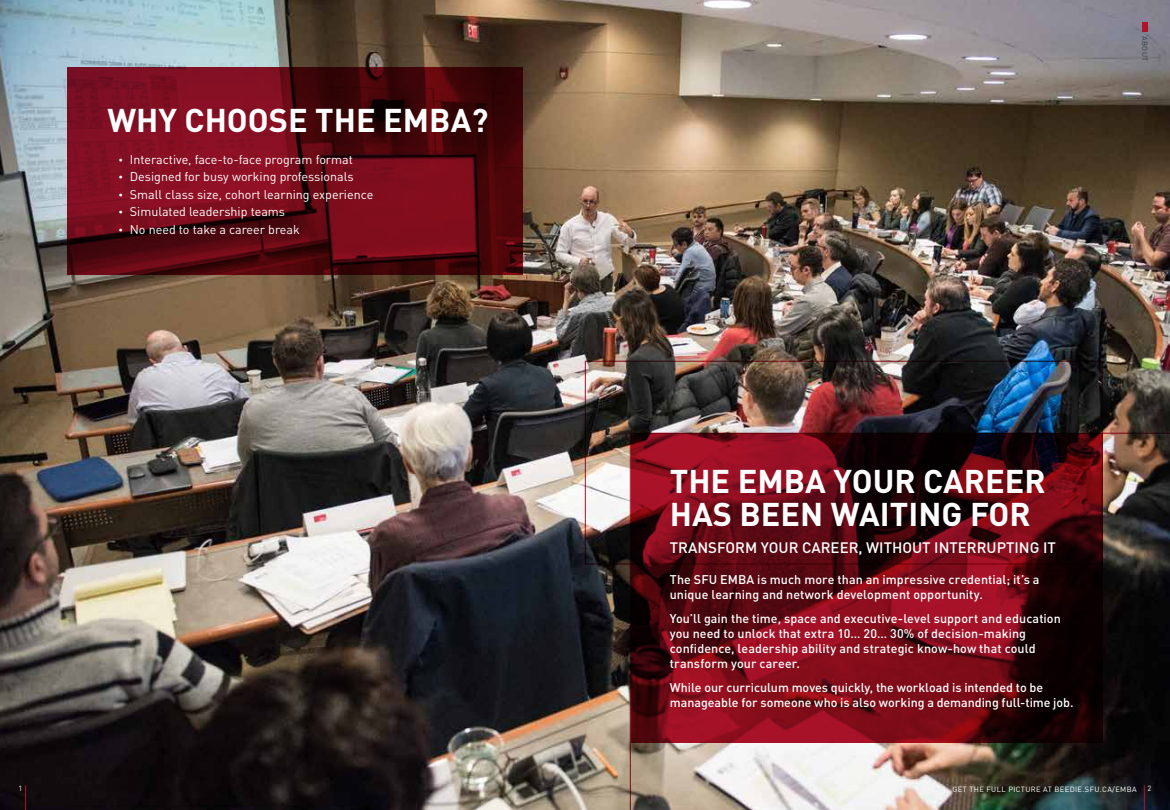
<style>
.page{position:relative;width:1170px;height:810px;background:#fff}
.page>*{position:absolute;margin:0;border:0;box-sizing:border-box;transform-origin:0 0}
.t1{font:700 32.5px/33.8px "DIN";color:#fff}
.t2{font:500 15px "DIN";color:#fff}
.t3{font:500 12.5px/15px "DIN";letter-spacing:.005em;color:#fff}
.t4{font:12.5px "DIN";color:#fff}
.t5{font:7.5px "DIN";letter-spacing:.05em;color:#fff}
.t6{font:7.5px "DIN";letter-spacing:.05em;color:#303c42}
.s1{font-size:8.75px}
</style>
<div class="page">
<img style="left:0;top:0;width:1170px;height:810px">
<div style="left:1142px;top:22px;width:6px;height:10px;background:#ae132a"></div>
<img style="left:630px;top:433px;width:540px;height:377px">
<svg style="left:25px;top:785px;width:1px;height:25px"></svg>
<svg style="left:68px;top:68px;width:455px;height:207px;background:#640a16"></svg>
<svg style="left:631px;top:433px;width:471px;height:309px;background:#5e0913"></svg>
<h1 class="t1" style="left:107px;top:102px;width:383px">WHY CHOOSE THE EMBA?</h1>
<p class="t4" style="left:119px;top:151px;width:236px"><span class="s1">•</span> Interactive, face-to-face program format</p>
<p class="t4" style="left:119px;top:169px;width:237px"><span class="s1">•</span> Designed for busy working professionals</p>
<p class="t4" style="left:119px;top:186px;width:256px"><span class="s1">•</span> Small class size, cohort learning experience</p>
<p class="t4" style="left:119px;top:204px;width:168px"><span class="s1">•</span> Simulated leadership teams</p>
<p class="t4" style="left:119px;top:221px;width:183px"><span class="s1">•</span> No need to take a career break</p>
<p class="t5" style="left:19px;top:784px;width:5px">1</p>
<p class="t6" style="left:1150px;top:36px;width:27px;rotate:90deg">ABOUT</p>
<h1 class="t1" style="left:670px;top:463px;width:377px">THE EMBA YOUR CAREER<br>HAS BEEN WAITING FOR</h1>
<p class="t2" style="left:670px;top:538px;width:388px">TRANSFORM YOUR CAREER, WITHOUT INTERRUPTING IT</p>
<p class="t3" style="left:670px;top:572px;width:371px">The SFU EMBA is much more than an impressive credential; it’s a unique learning and network development opportunity.</p>
<p class="t3" style="left:670px;top:611px;width:393px">You’ll gain the time, space and executive-level support and education you need to unlock that extra 10… 20… 30% of decision-making confidence, leadership ability and strategic know-how that could transform your career.</p>
<p class="t3" style="left:670px;top:679px;width:405px">While our curriculum moves quickly, the workload is intended to be manageable for someone who is also working a demanding full-time job.</p>
<p class="t5" style="left:952px;top:784px;width:186px">GET THE FULL PICTURE AT BEEDIE.SFU.CA/EMBA</p>
<p class="t5" style="left:1148px;top:784px;width:5px">2</p>
</div>
